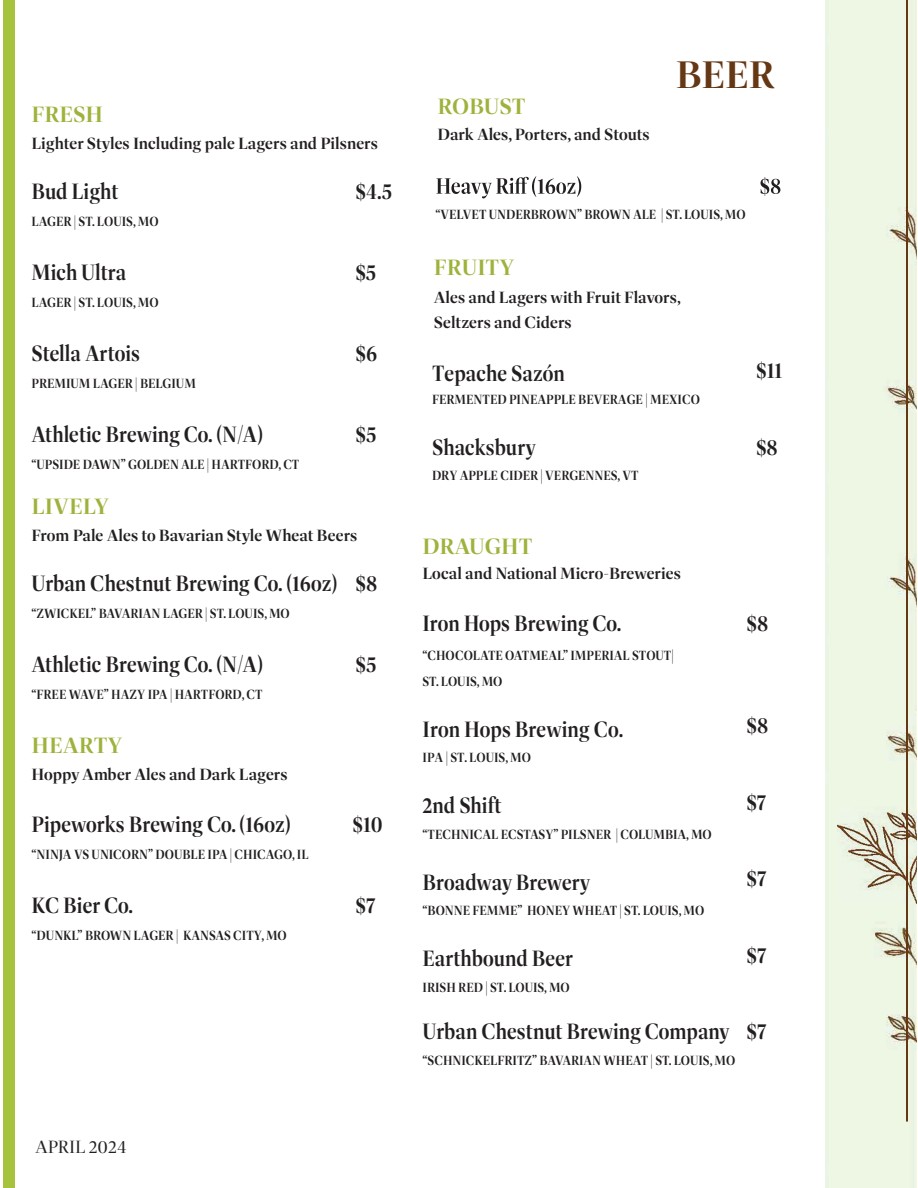
<style>
.page{position:relative;width:918px;height:1188px;background:#fff}
.page>*{position:absolute;margin:0;border:0;box-sizing:border-box;transform-origin:0 0}
.t1{font:600 39px "Dashiell Fine";color:#643715}
.t2{font:600 22.5px "Dashiell Fine";color:#231f20;scale:.9 1}
.t3{font:600 22.5px "Dashiell Fine";color:#9db33c}
.t4{font:18px "Dashiell Fine";letter-spacing:-.01em;color:#231f20}
.t5{font:600 16.5px/25.5px "Dashiell Fine";color:#231f20}
.t6{font:600 13.5px/25.5px "Dashiell Fine";color:#231f20;scale:.9 1}
</style>
<div class="page">
<div style="left:825px;top:0;width:92px;height:1188px;background:#eef6e4"></div>
<img style="left:838px;top:812px;width:78px;height:91px">
<div style="left:3px;top:0;width:12px;height:1188px;background:#a7c33e"></div>
<hr style="left:906px;top:0;width:2px;height:1122px;background:#643715">
<svg style="left:436px;top:176px;width:344px;height:22px"></svg>
<h2 class="t3" style="left:32px;top:101px;width:73px">FRESH</h2>
<p class="t5" style="left:32px;top:130px;width:348px">Lighter Styles Including pale Lagers and Pilsners</p>
<h2 class="t2" style="left:32px;top:178px;width:98px">Bud Light</h2>
<h2 class="t2" style="left:355px;top:178px;width:42px">$4.5</h2>
<p class="t6" style="left:32px;top:209px;width:143px">LAGER | ST. LOUIS, MO</p>
<h2 class="t2" style="left:32px;top:259px;width:107px">Mich Ultra</h2>
<h2 class="t2" style="left:355px;top:259px;width:25px">$5</h2>
<p class="t6" style="left:32px;top:290px;width:143px">LAGER | ST. LOUIS, MO</p>
<h2 class="t2" style="left:32px;top:340px;width:122px">Stella Artois</h2>
<h2 class="t2" style="left:355px;top:340px;width:26px">$6</h2>
<p class="t6" style="left:32px;top:371px;width:184px">PREMIUM LAGER | BELGIUM</p>
<h2 class="t2" style="left:32px;top:421px;width:259px">Athletic Brewing Co. (N/A)</h2>
<h2 class="t2" style="left:356px;top:421px;width:25px">$5</h2>
<p class="t6" style="left:32px;top:452px;width:299px">“UPSIDE DAWN” GOLDEN ALE | HARTFORD, CT</p>
<h2 class="t3" style="left:32px;top:493px;width:79px">LIVELY</h2>
<p class="t5" style="left:32px;top:523px;width:327px">From Pale Ales to Bavarian Style Wheat Beers</p>
<h2 class="t2" style="left:32px;top:570px;width:386px">Urban Chestnut Brewing Co. (16oz) $8</h2>
<p class="t6" style="left:32px;top:601px;width:289px">“ZWICKEL” BAVARIAN LAGER | ST. LOUIS, MO</p>
<h2 class="t2" style="left:32px;top:651px;width:259px">Athletic Brewing Co. (N/A)</h2>
<h2 class="t2" style="left:356px;top:651px;width:25px">$5</h2>
<p class="t6" style="left:32px;top:682px;width:258px">“FREE WAVE” HAZY IPA | HARTFORD, CT</p>
<h2 class="t3" style="left:32px;top:732px;width:92px">HEARTY</h2>
<p class="t5" style="left:32px;top:762px;width:258px">Hoppy Amber Ales and Dark Lagers</p>
<h2 class="t2" style="left:32px;top:811px;width:290px">Pipeworks Brewing Co. (16oz)</h2>
<h2 class="t2" style="left:352px;top:811px;width:35px">$10</h2>
<p class="t6" style="left:32px;top:842px;width:309px">“NINJA VS UNICORN” DOUBLE IPA | CHICAGO, IL</p>
<h2 class="t2" style="left:32px;top:892px;width:114px">KC Bier Co.</h2>
<h2 class="t2" style="left:356px;top:892px;width:24px">$7</h2>
<p class="t6" style="left:32px;top:923px;width:285px">“DUNKL” BROWN LAGER | KANSAS CITY, MO</p>
<h3 class="t4" style="left:35px;top:1136px;width:93px">APRIL 2024</h3>
<h2 class="t3" style="left:437px;top:93px;width:90px">ROBUST</h2>
<p class="t5" style="left:437px;top:121px;width:214px">Dark Ales, Porters, and Stouts</p>
<h1 class="t1" style="left:676px;top:51px;width:100px">BEER</h1>
<p class="t6" style="left:436px;top:202px;width:346px">“VELVET UNDERBROWN” BROWN ALE | ST. LOUIS, MO</p>
<h2 class="t3" style="left:434px;top:254px;width:82px">FRUITY</h2>
<p class="t5" style="left:434px;top:285px;width:248px">Ales and Lagers with Fruit Flavors,<br>Seltzers and Ciders</p>
<h2 class="t2" style="left:432px;top:360px;width:149px">Tepache Sazón</h2>
<h2 class="t2" style="left:756px;top:357px;width:31px">$11</h2>
<p class="t6" style="left:432px;top:387px;width:299px">FERMENTED PINEAPPLE BEVERAGE | MEXICO</p>
<h2 class="t2" style="left:432px;top:434px;width:117px">Shacksbury</h2>
<h2 class="t2" style="left:756px;top:434px;width:26px">$8</h2>
<p class="t6" style="left:432px;top:463px;width:231px">DRY APPLE CIDER | VERGENNES, VT</p>
<h2 class="t3" style="left:423px;top:533px;width:112px">DRAUGHT</h2>
<p class="t5" style="left:423px;top:561px;width:260px">Local and National Micro-Breweries</p>
<h2 class="t2" style="left:423px;top:610px;width:223px">Iron Hops Brewing Co.</h2>
<p class="t6" style="left:423px;top:643px;width:281px">“CHOCOLATE OATMEAL” IMPERIAL STOUT|<br>ST. LOUIS, MO</p>
<h2 class="t2" style="left:423px;top:716px;width:225px">Iron Hops Brewing Co.</h2>
<p class="t6" style="left:423px;top:745px;width:122px">IPA | ST. LOUIS, MO</p>
<h2 class="t2" style="left:423px;top:792px;width:90px">2nd Shift</h2>
<p class="t6" style="left:423px;top:822px;width:323px">“TECHNICAL ECSTASY” PILSNER | COLUMBIA, MO</p>
<h2 class="t2" style="left:423px;top:869px;width:188px">Broadway Brewery</h2>
<p class="t6" style="left:423px;top:898px;width:315px">“BONNE FEMME” HONEY WHEAT | ST. LOUIS, MO</p>
<h2 class="t2" style="left:423px;top:945px;width:169px">Earthbound Beer</h2>
<p class="t6" style="left:423px;top:975px;width:165px">IRISH RED | ST. LOUIS, MO</p>
<h2 class="t2" style="left:423px;top:1018px;width:384px">Urban Chestnut Brewing Company $7</h2>
<p class="t6" style="left:423px;top:1047px;width:349px">“SCHNICKELFRITZ” BAVARIAN WHEAT | ST. LOUIS, MO</p>
<h2 class="t2" style="left:747px;top:610px;width:26px">$8</h2>
<h2 class="t2" style="left:747px;top:712px;width:26px">$8</h2>
<h2 class="t2" style="left:746px;top:789px;width:24px">$7</h2>
<h2 class="t2" style="left:747px;top:865px;width:24px">$7</h2>
<h2 class="t2" style="left:746px;top:942px;width:24px">$7</h2>
</div>
